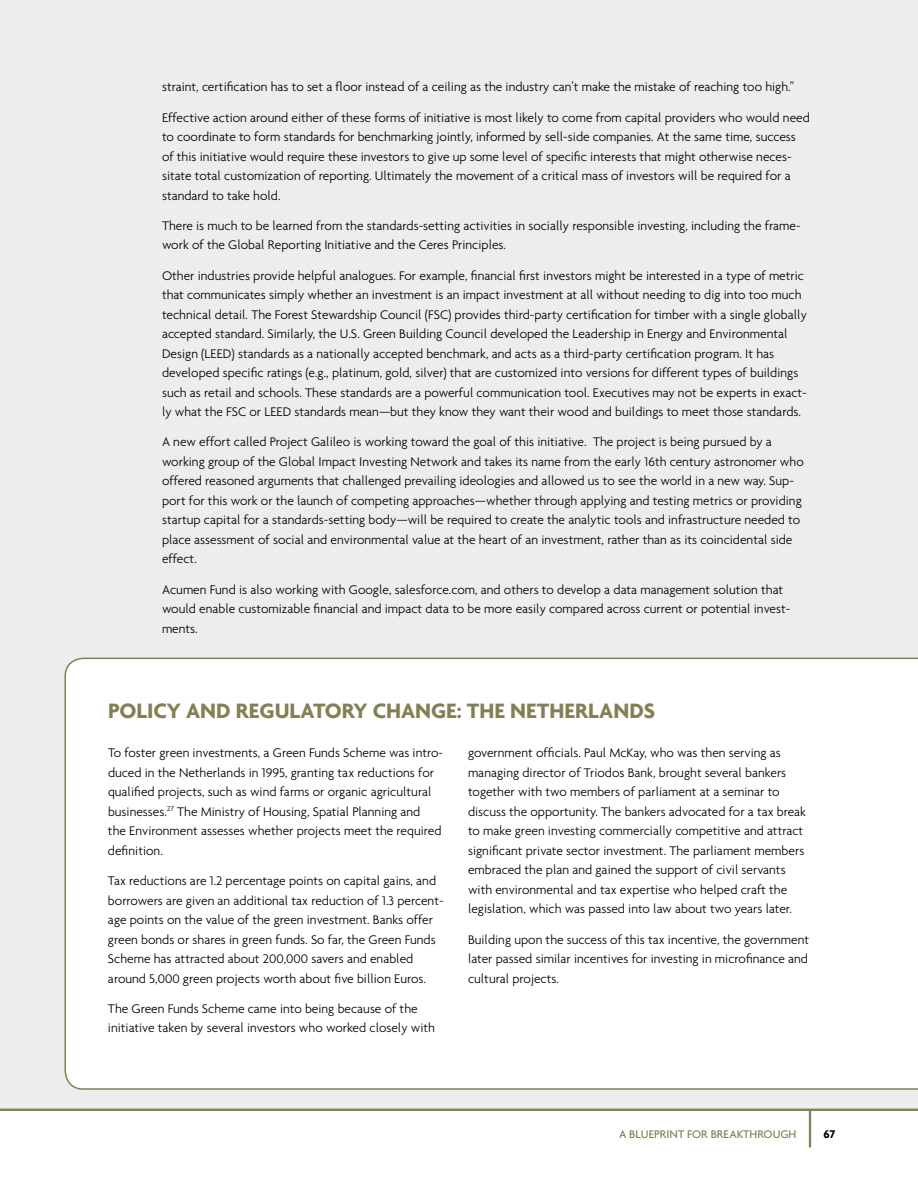
<style>
.page{position:relative;width:918px;height:1188px;background:#fff}
.page>*{position:absolute;margin:0;border:0;box-sizing:border-box;transform-origin:0 0}
.t1{font:700 22.5px "Agenda";color:#818154}
.t2{font:300 13.5px/19.5px "Agenda";color:#000}
.t3{font:500 12px "Agenda";color:#818154}
.t4{font:700 12px "Agenda";color:#000}
</style>
<div class="page">
<hr style="left:809px;top:1110px;width:2px;height:38px;background:#818154">
<div style="left:0;top:0;width:918px;height:1110px;background:#ededee"></div>
<hr style="left:0;top:1109px;width:918px;height:2px;background:#818154">
<div style="left:64px;top:658px;width:854px;height:432px;background:#fff"></div>
<p class="t2" style="left:162px;top:77px;width:634px">straint, certification has to set a floor instead of a ceiling as the industry can’t make the mistake of reaching too high.”</p>
<p class="t2" style="left:162px;top:107px;width:649px">Effective action around either of these forms of initiative is most likely to come from capital providers who would need to coordinate to form standards for benchmarking jointly, informed by sell-side companies. At the same time, success of this initiative would require these investors to give up some level of specific interests that might otherwise neces&shy;sitate total customization of reporting. Ultimately the movement of a critical mass of investors will be required for a standard to take hold.</p>
<p class="t2" style="left:162px;top:216px;width:640px">There is much to be learned from the standards-setting activities in socially responsible investing, including the frame&shy;work of the Global Reporting Initiative and the Ceres Principles.</p>
<p class="t2" style="left:162px;top:265px;width:646px">Other industries provide helpful analogues. For example, financial first investors might be interested in a type of metric that communicates simply whether an investment is an impact investment at all without needing to dig into too much technical detail. The Forest Stewardship Council (FSC) provides third-party certification for timber with a single globally accepted standard. Similarly, the U.S. Green Building Council developed the Leadership in Energy and Environmental Design (LEED) standards as a nationally accepted benchmark, and acts as a third-party certification program. It has developed specific ratings (e.g., platinum, gold, silver) that are customized into versions for different types of buildings such as retail and schools. These standards are a powerful communication tool. Executives may not be experts in exact&shy;ly what the FSC or LEED standards mean—but they know they want their wood and buildings to meet those standards.</p>
<p class="t2" style="left:162px;top:432px;width:643px">A new effort called Project Galileo is working toward the goal of this initiative. The project is being pursued by a working group of the Global Impact Investing Network and takes its name from the early 16th century astronomer who offered reasoned arguments that challenged prevailing ideologies and allowed us to see the world in a new way. Sup&shy;port for this work or the launch of competing approaches—whether through applying and testing metrics or providing startup capital for a standards-setting body—will be required to create the analytic tools and infrastructure needed to place assessment of social and environmental value at the heart of an investment, rather than as its coincidental side effect.</p>
<p class="t2" style="left:162px;top:579px;width:630px">Acumen Fund is also working with Google, salesforce.com, and others to develop a data management solution that would enable customizable financial and impact data to be more easily compared across current or potential invest&shy;ments.</p>
<h1 class="t1" style="left:108px;top:697px;width:549px">POLICY AND REGULATORY CHANGE: THE NETHERLANDS</h1>
<p class="t2" style="left:108px;top:743px;width:337px">To foster green investments, a Green Funds Scheme was intro&shy;duced in the Netherlands in 1995, granting tax reductions for qualified projects, such as wind farms or organic agricultural businesses.<sup>27</sup> The Ministry of Housing, Spatial Planning and<br>the Environment assesses whether projects meet the required definition.</p>
<p class="t2" style="left:108px;top:871px;width:337px">Tax reductions are 1.2 percentage points on capital gains, and borrowers are given an additional tax reduction of 1.3 percent&shy;age points on the value of the green investment. Banks offer green bonds or shares in green funds. So far, the Green Funds Scheme has attracted about 200,000 savers and enabled around 5,000 green projects worth about five billion Euros.</p>
<p class="t2" style="left:108px;top:999px;width:329px">The Green Funds Scheme came into being because of the initiative taken by several investors who worked closely with</p>
<p class="t2" style="left:468px;top:743px;width:340px">government officials. Paul McKay, who was then serving as managing director of Triodos Bank, brought several bankers together with two members of parliament at a seminar to discuss the opportunity. The bankers advocated for a tax break to make green investing commercially competitive and attract significant private sector investment. The parliament members embraced the plan and gained the support of civil servants with environmental and tax expertise who helped craft the legislation, which was passed into law about two years later.</p>
<p class="t2" style="left:468px;top:929px;width:343px;text-align:justify">Building upon the success of this tax incentive, the government later passed similar incentives for investing in microfinance and cultural projects.</p>
<p class="t3" style="left:619px;top:1127px;width:179px">A BLUEPRINT FOR BREAKTHROUGH</p>
<p class="t4" style="left:824px;top:1127px;width:13px">67</p>
</div>
